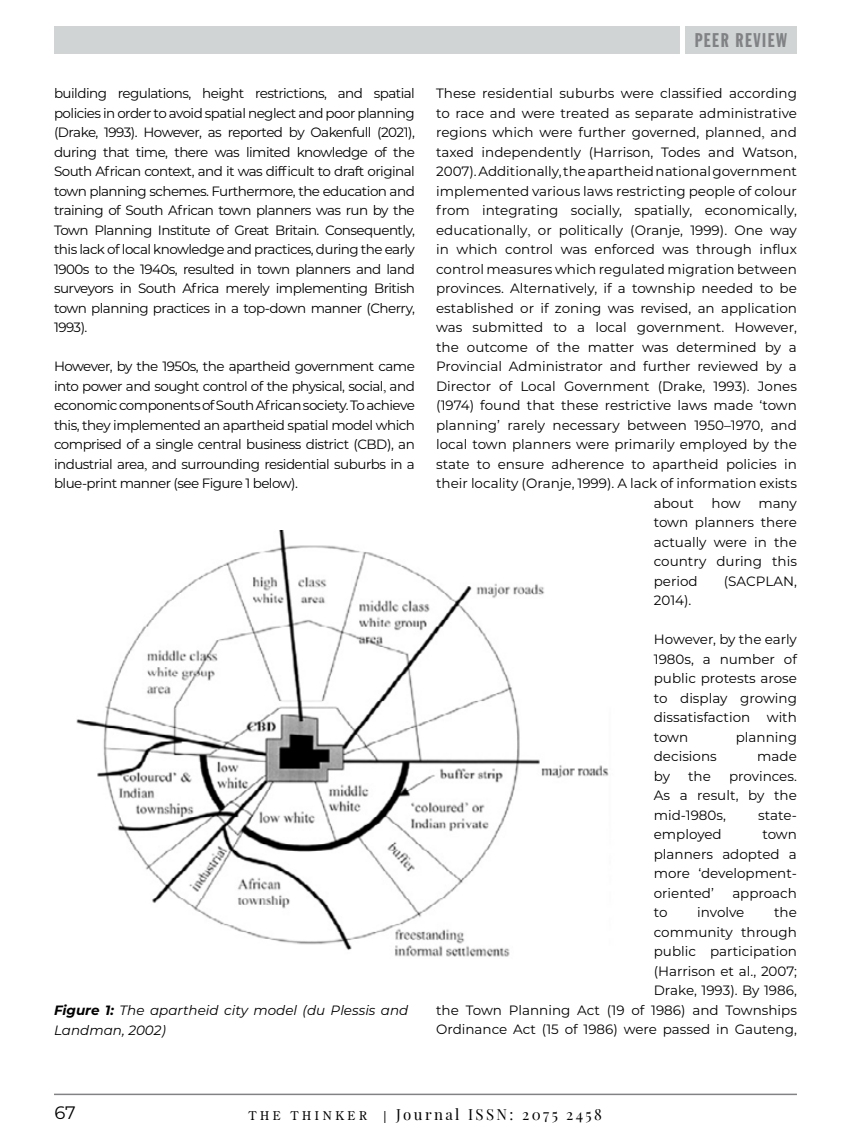
<style>
.page{position:relative;width:851px;height:1148px;background:#fff}
.page>*{position:absolute;margin:0;border:0;box-sizing:border-box;transform-origin:0 0}
.t1{font:19.5px "Franklin Gothic Std Extra Cond";letter-spacing:.08em;color:#808285}
.t2{font:18px "Montserrat";color:#000}
.t3{font:15px "Playfair Display";letter-spacing:.16em;color:#000}
.t4{font:13.5px/19.5px "Montserrat";color:#000;text-align:justify}
.t5{font:italic 13.5px/19.5px "Montserrat";color:#000}
.t6{font:12px "Century Old Style Std";letter-spacing:.3em;color:#000}
.s1{font-family:"Times New Roman"}
.s2{font-weight:700}
.s3{font-family:"Century Old Style Std";font-size:12px}
</style>
<div class="page">
<hr style="left:54px;top:1093px;width:742px;height:2px;background:#808285">
<div style="left:685px;top:26px;width:111px;height:28px;background:#d1d4d4"></div>
<div style="left:54px;top:26px;width:625px;height:28px;background:#d1d4d4"></div>
<img style="left:76px;top:530px;width:533px;height:427px">
<p class="t4" style="left:54px;top:83px;width:362px">building regulations, height restrictions, and spatial policies in order to avoid spatial neglect and poor planning (Drake, 1993). However, as reported by Oakenfull (2021), during that time, there was limited knowledge of the South African context, and it was difficult to draft original town planning schemes. Furthermore, the education and training of South African town planners was run by the Town Planning Institute of Great Britain. Consequently, this lack of local knowledge and practices, during the early 1900s to the 1940s, resulted in town planners and land surveyors in South Africa merely implementing British town planning practices in a top-down manner (Cherry, 1993).</p>
<p class="t4" style="left:54px;top:356px;width:362px">However, by the 1950s, the apartheid government came into power and sought control of the physical, social<span class="s1">,</span> and economic components of South African society. To achieve this, they implemented an apartheid spatial model which comprised of a single central business district (CBD), an industrial area<span class="s1">,</span> and surrounding residential suburbs in a blue-print manner (see Figure 1 below).</p>
<p class="t5" style="left:54px;top:1000px;width:356px"><span class="s2">Figure 1:</span> The apartheid city model (du Plessis and<br>Landman, 2002)</p>
<h1 class="t1" style="left:694px;top:30px;width:94px">PEER REVIEW</h1>
<p class="t4" style="left:436px;top:83px;width:362px">These residential suburbs were classified according</p>
<p class="t4" style="left:436px;top:102px;width:362px">to race and were treated as separate administrative</p>
<p class="t4" style="left:436px;top:122px;width:362px">regions which were further governed, planned<span class="s1">,</span> and</p>
<p class="t4" style="left:436px;top:141px;width:362px">taxed independently (Harrison, Todes and Watson,</p>
<p class="t4" style="left:436px;top:161px;width:362px">2007). Additionally, the apartheid national government</p>
<p class="t4" style="left:436px;top:180px;width:362px">implemented various laws restricting people of colour</p>
<p class="t4" style="left:436px;top:200px;width:362px">from integrating socially, spatially, economically,</p>
<p class="t4" style="left:436px;top:219px;width:362px">educationally<span class="s1">,</span> or politically (Oranje, 1999). One way</p>
<p class="t4" style="left:436px;top:239px;width:362px">in which control was enforced was through influx</p>
<p class="t4" style="left:436px;top:258px;width:362px">control measures which regulated migration between</p>
<p class="t4" style="left:436px;top:278px;width:362px">provinces. Alternatively, if a township needed to be</p>
<p class="t4" style="left:436px;top:297px;width:362px">established or if zoning was revised, an application</p>
<p class="t4" style="left:436px;top:317px;width:362px">was submitted to a local government. However,</p>
<p class="t4" style="left:436px;top:336px;width:362px">the outcome of the matter was determined by a</p>
<p class="t4" style="left:436px;top:356px;width:362px">Provincial Administrator and further reviewed by a</p>
<p class="t4" style="left:436px;top:375px;width:362px">Director of Local Government (Drake, 1993). Jones</p>
<p class="t4" style="left:436px;top:395px;width:362px">(1974) found that these restrictive laws made ‘town</p>
<p class="t4" style="left:436px;top:414px;width:362px">planning’ rarely necessary between 1950–1970, and</p>
<p class="t4" style="left:436px;top:434px;width:362px">local town planners were primarily employed by the</p>
<p class="t4" style="left:436px;top:453px;width:362px">state to ensure adherence to apartheid policies in</p>
<p class="t4" style="left:436px;top:473px;width:362px">their locality (Oranje, 1999). A lack of information exists</p>
<p class="t4" style="left:653px;top:492px;width:42px">about</p>
<p class="t4" style="left:711px;top:492px;width:31px">how</p>
<p class="t4" style="left:653px;top:492px;width:145px;text-indent:104px">many town planners there actually were in the country during this period</p>
<p class="t4" style="left:723px;top:570px;width:75px">(SACPLAN,</p>
<p class="t4" style="left:653px;top:590px;width:39px">2014).</p>
<p class="t4" style="left:653px;top:629px;width:145px">However, by the early 1980s, a number of public protests arose to display growing dissatisfaction with town</p>
<p class="t4" style="left:735px;top:726px;width:63px">planning</p>
<p class="t4" style="left:653px;top:746px;width:64px">decisions</p>
<p class="t4" style="left:757px;top:746px;width:41px">made</p>
<p class="t4" style="left:653px;top:765px;width:18px">by</p>
<p class="t4" style="left:688px;top:765px;width:24px">the</p>
<p class="t4" style="left:653px;top:765px;width:145px;text-indent:75px">provinces.<br>As a result, by the mid-1980s,</p>
<p class="t4" style="left:758px;top:804px;width:40px">state-</p>
<p class="t4" style="left:653px;top:824px;width:69px">employed</p>
<p class="t4" style="left:653px;top:824px;width:145px;text-indent:109px">town planners adopted a more ‘development&shy;oriented’</p>
<p class="t4" style="left:732px;top:882px;width:66px">approach</p>
<p class="t4" style="left:436px;top:902px;width:362px;text-align:right">the<br>community through<br>public participation<br>(Harrison et al., 2007;<br>Drake, 1993). By 1986,<br>the Town Planning Act (19 of 1986) and Townships<br>Ordinance Act (15 of 1986) were passed in Gauteng,</p>
<p class="t4" style="left:653px;top:902px;width:15px">to</p>
<p class="t4" style="left:697px;top:902px;width:49px">involve</p>
<h2 class="t2" style="left:54px;top:1100px;width:23px">67</h2>
<p class="t6" style="left:249px;top:1108px;width:119px">THE THINKER</p>
<p class="t3" style="left:383px;top:1103px;width:220px"><span class="s3">|</span> Journal ISSN: 2075 2458</p>
</div>
